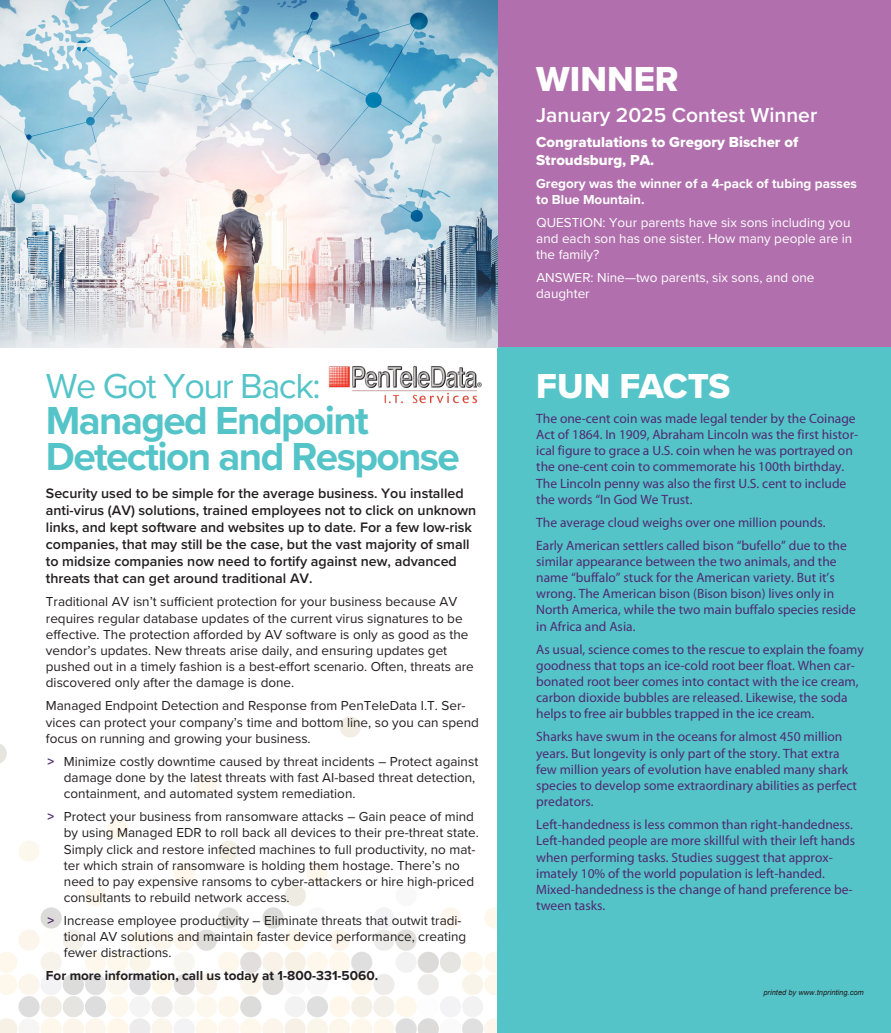
<style>
.page{position:relative;width:891px;height:1033px;background:#fff}
.page>*{position:absolute;margin:0;border:0;box-sizing:border-box;transform-origin:0 0}
.t1{font:700 40.5px/36px "Proxima Nova";letter-spacing:-.04em;color:#54c4c8}
.t2{font:36px "Proxima Nova Extrabld";color:#fff}
.t3{font:36px "Proxima Nova";letter-spacing:-.04em;color:#54c4c8}
.t4{font:600 21px "Proxima Nova";color:#fff}
.t5{font:15px/18px "Proxima Nova Extrabld";color:#fff}
.t6{font:600 14.25px/17.1px "Proxima Nova";color:#231f20}
.t7{font:13.5px/16.2px "Myriad Pro";color:#502972}
.t8{font:13.5px/16.2px "Proxima Nova";color:#231f20}
.t9{font:13.5px/16.2px "Proxima Nova";color:#fff}
.t10{font:700 13.5px/16.2px "Proxima Nova";color:#fff}
.t11{font:700 13.5px "Proxima Nova";color:#231f20}
.t12{font:italic 7.5px "Arial";color:#231f20}
.s1{font-weight:700;color:#502972}
</style>
<div class="page">
<div style="left:107px;top:818px;width:21px;height:22px;background:#fef7ec;border-radius:50%"></div>
<div style="left:395px;top:885px;width:22px;height:21px;background:#f8f8f8;border-radius:50%"></div>
<div style="left:285px;top:885px;width:21px;height:21px;background:#eeebe3;border-radius:50%"></div>
<div style="left:85px;top:885px;width:21px;height:21px;background:#fdf7eb;border-radius:50%"></div>
<div style="left:307px;top:863px;width:21px;height:21px;background:#fef7ec;border-radius:50%"></div>
<div style="left:174px;top:863px;width:21px;height:21px;background:#fef7ea;border-radius:50%"></div>
<div style="left:218px;top:840px;width:21px;height:22px;background:#f5f0e6;border-radius:50%"></div>
<div style="left:18px;top:840px;width:22px;height:22px;background:#fdf8ee;border-radius:50%"></div>
<div style="left:196px;top:774px;width:21px;height:21px;background:#fef7eb;border-radius:50%"></div>
<svg style="left:395px;top:929px;width:22px;height:22px"></svg>
<div style="left:373px;top:929px;width:22px;height:22px;background:#eeeceb;border-radius:50%"></div>
<div style="left:329px;top:929px;width:21px;height:22px;background:#fbf5eb;border-radius:50%"></div>
<div style="left:285px;top:929px;width:21px;height:22px;background:#fef7ea;border-radius:50%"></div>
<div style="left:240px;top:929px;width:21px;height:22px;background:#fef8eb;border-radius:50%"></div>
<div style="left:196px;top:929px;width:21px;height:22px;background:#dfdedb;border-radius:50%"></div>
<div style="left:174px;top:929px;width:21px;height:22px;background:#fbf5eb;border-radius:50%"></div>
<div style="left:151px;top:929px;width:22px;height:22px;background:#fcf5eb;border-radius:50%"></div>
<div style="left:129px;top:929px;width:22px;height:22px;background:#fef7eb;border-radius:50%"></div>
<div style="left:63px;top:929px;width:21px;height:22px;background:#f4f0ea;border-radius:50%"></div>
<div style="left:18px;top:929px;width:22px;height:22px;background:#fbf5eb;border-radius:50%"></div>
<div style="left:41px;top:929px;width:21px;height:22px;background:#fafbf7;border-radius:50%"></div>
<svg style="left:0;top:952px;width:498px;height:81px"></svg>
<div style="left:462px;top:996px;width:21px;height:21px;background:#f2f2f2;border-radius:50%"></div>
<div style="left:440px;top:996px;width:21px;height:21px;background:#f3f2f4;border-radius:50%"></div>
<div style="left:418px;top:996px;width:21px;height:21px;background:#fefdfd;border-radius:50%"></div>
<div style="left:395px;top:996px;width:22px;height:21px;background:#fef7eb;border-radius:50%"></div>
<div style="left:373px;top:996px;width:22px;height:21px;background:#f4f0ea;border-radius:50%"></div>
<div style="left:351px;top:996px;width:21px;height:21px;background:#f5f0e6;border-radius:50%"></div>
<div style="left:329px;top:996px;width:21px;height:21px;background:#fef7ea;border-radius:50%"></div>
<div style="left:307px;top:996px;width:21px;height:21px;background:#dedfde;border-radius:50%"></div>
<div style="left:285px;top:996px;width:21px;height:21px;background:#f2f2f2;border-radius:50%"></div>
<div style="left:240px;top:996px;width:21px;height:21px;background:#dcdcda;border-radius:50%"></div>
<div style="left:218px;top:996px;width:21px;height:21px;background:#fdf7eb;border-radius:50%"></div>
<div style="left:196px;top:996px;width:21px;height:21px;background:#fdf8ee;border-radius:50%"></div>
<div style="left:174px;top:996px;width:21px;height:21px;background:#f8f6f0;border-radius:50%"></div>
<div style="left:151px;top:996px;width:22px;height:21px;background:#edebe9;border-radius:50%"></div>
<div style="left:129px;top:996px;width:22px;height:21px;background:#f4f4f5;border-radius:50%"></div>
<div style="left:107px;top:996px;width:21px;height:21px;background:#fdf7ec;border-radius:50%"></div>
<div style="left:85px;top:996px;width:21px;height:21px;background:#ddddde;border-radius:50%"></div>
<div style="left:63px;top:996px;width:21px;height:21px;background:#e6e4e1;border-radius:50%"></div>
<div style="left:18px;top:996px;width:22px;height:21px;background:#ddd;border-radius:50%"></div>
<div style="left:41px;top:996px;width:21px;height:21px;background:#f2eee5;border-radius:50%"></div>
<svg style="left:484px;top:907px;width:21px;height:21px"></svg>
<div style="left:440px;top:907px;width:21px;height:21px;background:#fcf6ec;border-radius:50%"></div>
<div style="left:373px;top:907px;width:22px;height:21px;background:#f3f2f4;border-radius:50%"></div>
<div style="left:307px;top:907px;width:21px;height:21px;background:#f8f8f8;border-radius:50%"></div>
<div style="left:262px;top:907px;width:22px;height:21px;background:#dcdcda;border-radius:50%"></div>
<div style="left:218px;top:907px;width:21px;height:21px;background:#e2e0dd;border-radius:50%"></div>
<div style="left:41px;top:907px;width:21px;height:21px;background:#dcdbda;border-radius:50%"></div>
<div style="left:340px;top:716px;width:21px;height:21px;background:#f3eee4;border-radius:50%"></div>
<div style="left:107px;top:722px;width:21px;height:21px;background:#faf9fa;border-radius:50%"></div>
<svg style="left:0;top:744px;width:7px;height:19px"></svg>
<div style="left:498px;top:0;width:393px;height:347px;background:#b170ad"></div>
<div style="left:498px;top:347px;width:393px;height:686px;background:#54c4c8"></div>
<img style="left:0;top:0;width:498px;height:347px">
<img style="left:328px;top:366px;width:154px;height:38px">
<p class="t3" style="left:46px;top:359px;width:276px">We Got Your Back:</p>
<p class="t1" style="left:46px;top:402px;width:416px">Managed Endpoint<br>Detection and Response</p>
<p class="t6" style="left:46px;top:484px;width:432px">Security used to be simple for the average business. You installed anti-virus (AV) solutions, trained employees not to click on unknown links, and kept software and websites up to date. For a few low-risk companies, that may still be the case, but the vast majority of small to midsize companies now need to fortify against new, advanced threats that can get around traditional AV.</p>
<p class="t8" style="left:46px;top:593px;width:429px">Traditional AV isn’t sufficient protection for your business because AV requires regular database updates of the current virus signatures to be effective. The protection afforded by AV software is only as good as the vendor’s updates. New threats arise daily, and ensuring updates get pushed out in a timely fashion is a best-effort scenario. Often, threats are discovered only after the damage is done.</p>
<p class="t8" style="left:46px;top:697px;width:435px">Managed Endpoint Detection and Response from PenTeleData I.T. Ser&shy;vices can protect your company’s time and bottom line, so you can spend focus on running and growing your business.</p>
<p class="t8" style="left:64px;top:752px;width:416px;text-indent:-16px"><span class="s1">&gt;</span> Minimize costly downtime caused by threat incidents – Protect against damage done by the latest threats with fast AI-based threat detection, containment, and automated system remediation.</p>
<p class="t8" style="left:64px;top:808px;width:417px;text-indent:-16px"><span class="s1">&gt;</span> Protect your business from ransomware attacks – Gain peace of mind by using Managed EDR to roll back all devices to their pre-threat state.<br>Simply click and restore infected machines to full productivity, no mat&shy;ter which strain of ransomware is holding them hostage. There’s no need to pay expensive ransoms to cyber-attackers or hire high-priced consultants to rebuild network access.</p>
<p class="t8" style="left:64px;top:912px;width:404px;text-indent:-16px"><span class="s1">&gt;</span> Increase employee productivity – Eliminate threats that outwit tradi&shy;tional AV solutions and maintain faster device performance, creating fewer distractions.</p>
<p class="t11" style="left:46px;top:966px;width:334px">For more information, call us today at 1-800-331-5060.</p>
<p class="t2" style="left:536px;top:52px;width:144px">WINNER</p>
<p class="t4" style="left:536px;top:99px;width:283px">January 2025 Contest Winner</p>
<p class="t5" style="left:536px;top:132px;width:264px">Congratulations to Gregory Bischer of<br>Stroudsburg, PA.</p>
<p class="t10" style="left:536px;top:175px;width:322px">Gregory was the winner of a 4-pack of tubing passes to Blue Mountain.</p>
<p class="t9" style="left:536px;top:214px;width:318px">QUESTION: Your parents have six sons including you and each son has one sister. How many people are in the family?</p>
<p class="t9" style="left:536px;top:269px;width:280px">ANSWER: Nine—two parents, six sons, and one daughter</p>
<p class="t2" style="left:536px;top:359px;width:196px">FUN FACTS</p>
<p class="t7" style="left:536px;top:410px;width:324px">The one-cent coin was made legal tender by the Coinage Act of 1864. In 1909, Abraham Lincoln was the first histor&shy;ical figure to grace a U.S. coin when he was portrayed on the one-cent coin to commemorate his 100th birthday.<br>The Lincoln penny was also the first U.S. cent to include the words “In God We Trust.</p>
<p class="t7" style="left:536px;top:514px;width:291px">The average cloud weighs over one million pounds.</p>
<p class="t7" style="left:536px;top:537px;width:321px">Early American settlers called bison “bufello” due to the similar appearance between the two animals, and the name “buffalo” stuck for the American variety. But it’s wrong. The American bison (Bison bison) lives only in North America, while the two main buffalo species reside in Africa and Asia.</p>
<p class="t7" style="left:536px;top:641px;width:329px">As usual, science comes to the rescue to explain the foamy goodness that tops an ice-cold root beer float. When car&shy;bonated root beer comes into contact with the ice cream, carbon dioxide bubbles are released. Likewise, the soda helps to free air bubbles trapped in the ice cream.</p>
<p class="t7" style="left:536px;top:728px;width:322px">Sharks have swum in the oceans for almost 450 million years. But longevity is only part of the story. That extra few million years of evolution have enabled many shark species to develop some extraordinary abilities as perfect predators.</p>
<p class="t7" style="left:536px;top:816px;width:321px">Left-handedness is less common than right-handedness.<br>Left-handed people are more skillful with their left hands when performing tasks. Studies suggest that approx&shy;imately 10% of the world population is left-handed.<br>Mixed-handedness is the change of hand preference be&shy;tween tasks.</p>
<p class="t12" style="left:763px;top:987px;width:102px">printed by www.tnprinting.com</p>
</div>
